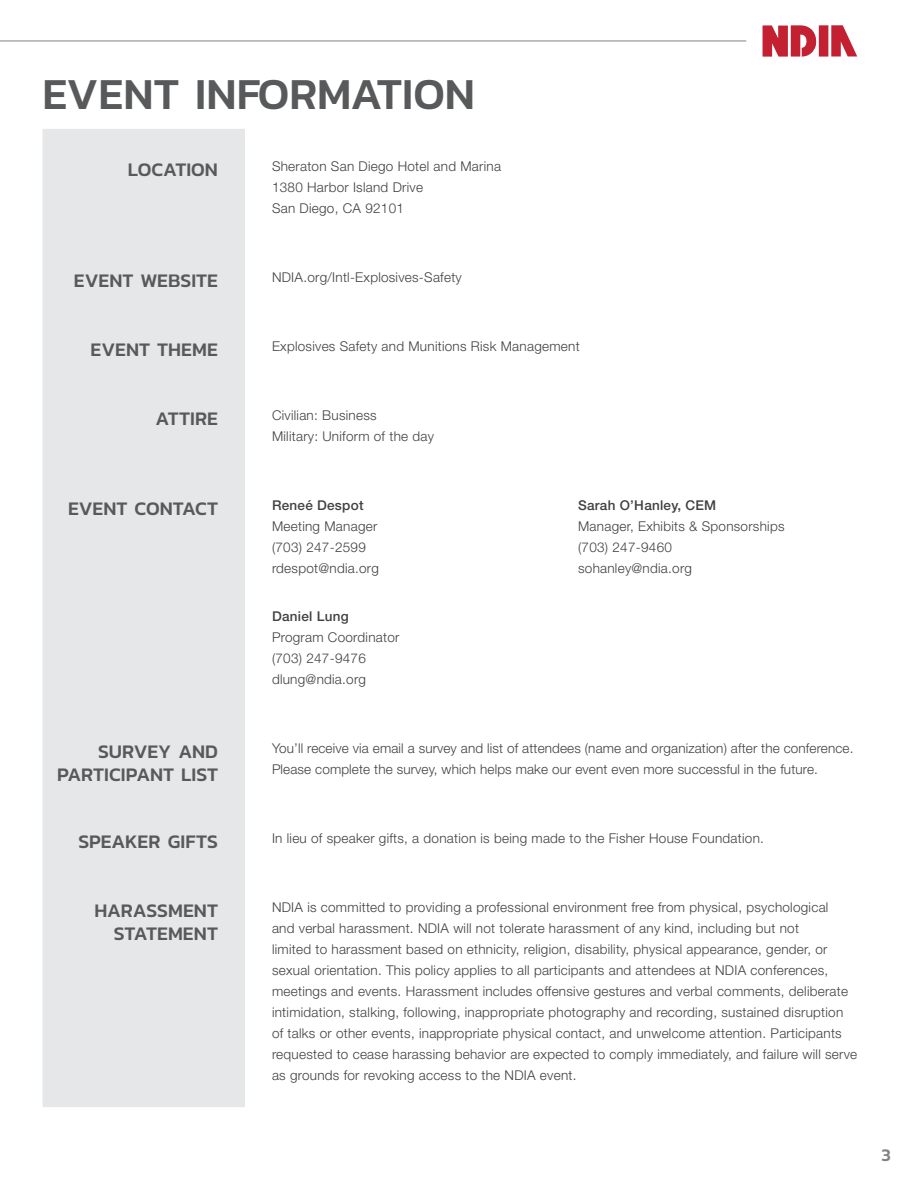
<style>
.page{position:relative;width:918px;height:1188px;background:#fff}
.page>*{position:absolute;margin:0;border:0;box-sizing:border-box;transform-origin:0 0}
.t1{font:500 45px "Kanit";color:#58595b}
.t2{font:500 19.5px/22.5px "Kanit";color:#58595b;text-align:right}
.t3{font:500 18px "Kanit";color:#808285}
.t4{font:300 13.5px/21px "Helvetica Neue LT Std";letter-spacing:.02em;color:#414042}
.t5{font:500 13.5px "Helvetica Neue LT Std";letter-spacing:.02em;color:#414042}
</style>
<div class="page">
<hr style="left:0;top:41px;width:746px;height:1px;background:#808285">
<div style="left:819px;top:25px;width:9px;height:32px;background:#c32032"></div>
<svg style="left:831px;top:25px;width:26px;height:32px"></svg>
<svg style="left:763px;top:25px;width:54px;height:32px"></svg>
<div style="left:43px;top:129px;width:202px;height:978px;background:#e6e7e8"></div>
<h1 class="t1" style="left:43px;top:60px;width:434px">EVENT INFORMATION</h1>
<h2 class="t2" style="left:128px;top:158px;width:92px">LOCATION</h2>
<p class="t4" style="left:272px;top:155px;width:231px">Sheraton San Diego Hotel and Marina<br>1380 Harbor Island Drive<br>San Diego, CA 92101</p>
<h2 class="t2" style="left:74px;top:269px;width:146px">EVENT WEBSITE</h2>
<p class="t4" style="left:272px;top:266px;width:191px">NDIA.org/Intl-Explosives-Safety</p>
<h2 class="t2" style="left:91px;top:338px;width:129px">EVENT THEME</h2>
<p class="t4" style="left:272px;top:335px;width:309px">Explosives Safety and Munitions Risk Management</p>
<h2 class="t2" style="left:156px;top:407px;width:64px">ATTIRE</h2>
<p class="t4" style="left:272px;top:404px;width:164px">Civilian: Business<br>Military: Uniform of the day</p>
<h2 class="t2" style="left:68px;top:497px;width:151px">EVENT CONTACT</h2>
<p class="t5" style="left:272px;top:497px;width:93px">Reneé Despot</p>
<p class="t4" style="left:272px;top:515px;width:108px">Meeting Manager (703) 247-2599 rdespot@ndia.org</p>
<p class="t5" style="left:272px;top:608px;width:78px">Daniel Lung</p>
<p class="t4" style="left:272px;top:626px;width:129px">Program Coordinator (703) 247-9476 dlung@ndia.org</p>
<p class="t5" style="left:578px;top:497px;width:140px">Sarah O’Hanley, CEM</p>
<p class="t4" style="left:578px;top:516px;width:208px">Manager, Exhibits &amp; Sponsorships (703) 247-9460 sohanley@ndia.org</p>
<h2 class="t2" style="left:57px;top:740px;width:163px">SURVEY AND<br>PARTICIPANT LIST</h2>
<p class="t4" style="left:272px;top:738px;width:583px">You’ll receive via email a survey and list of attendees (name and organization) after the conference.<br>Please complete the survey, which helps make our event even more successful in the future.</p>
<h2 class="t2" style="left:78px;top:830px;width:141px">SPEAKER GIFTS</h2>
<p class="t4" style="left:272px;top:828px;width:493px">In lieu of speaker gifts, a donation is being made to the Fisher House Foundation.</p>
<h2 class="t2" style="left:94px;top:899px;width:125px">HARASSMENT<br>STATEMENT</h2>
<p class="t4" style="left:272px;top:897px;width:587px">NDIA is committed to providing a professional environment free from physical, psychological<br>and verbal harassment. NDIA will not tolerate harassment of any kind, including but not<br>limited to harassment based on ethnicity, religion, disability, physical appearance, gender, or sexual orientation. This policy applies to all participants and attendees at NDIA conferences, meetings and events. Harassment includes offensive gestures and verbal comments, deliberate intimidation, stalking, following, inappropriate photography and recording, sustained disruption of talks or other events, inappropriate physical contact, and unwelcome attention. Participants requested to cease harassing behavior are expected to comply immediately, and failure will serve as grounds for revoking access to the NDIA event.</p>
<h3 class="t3" style="left:882px;top:1141px;width:11px">3</h3>
</div>
